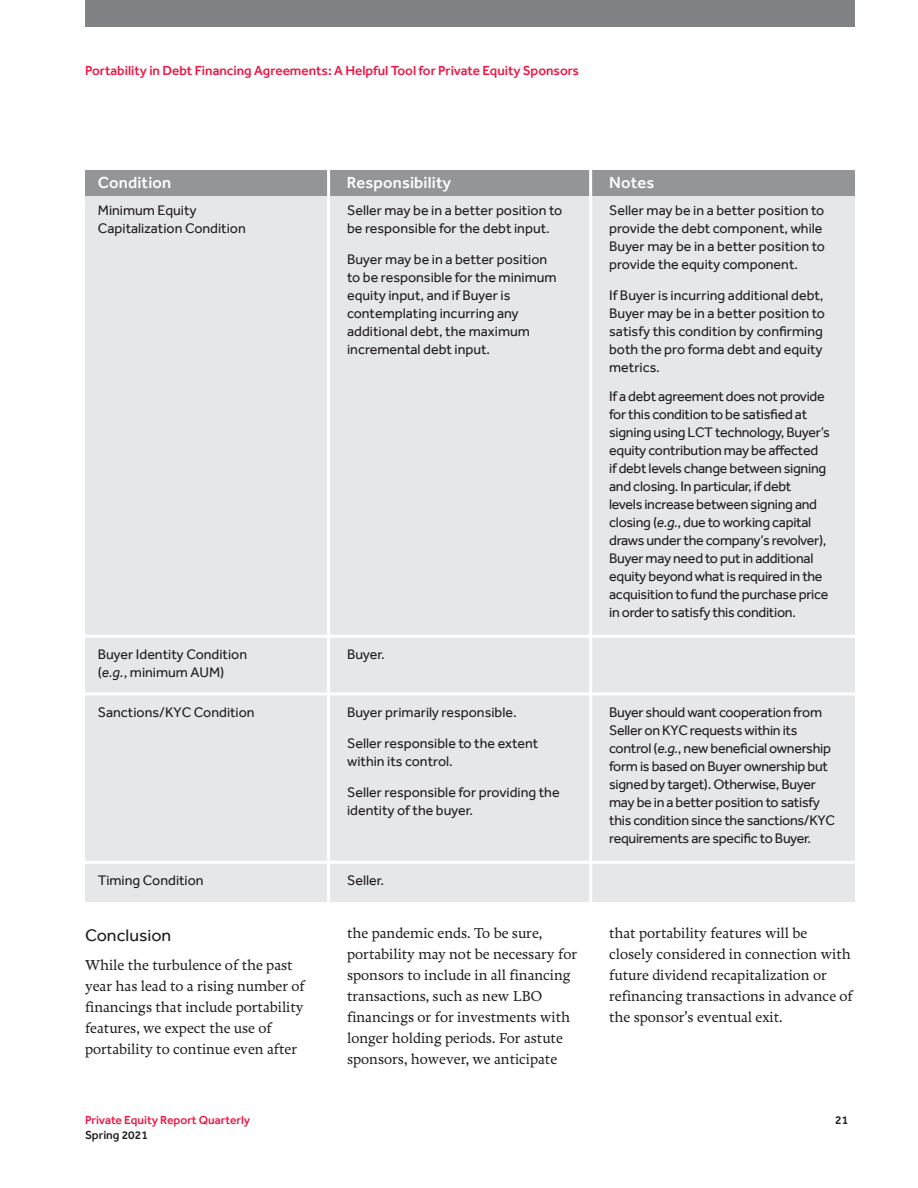
<style>
.page{position:relative;width:918px;height:1188px;background:#fff}
.page>*{position:absolute;margin:0;border:0;box-sizing:border-box;transform-origin:0 0}
._2021_Subheads{font:17.25px "Effra";color:#231f20;scale:1.04 1}
._2021_Text_no_indent{font:500 16.5px "Effra";letter-spacing:.01em;color:#fff}
._2021_Text_No_Indent{font:15px/21px "Freya";color:#231f20}
.AB_2021_Table_Text{font:14.25px/18px "Effra";color:#231f20}
.AB_2021_Table_Text-2{font:14.25px/18px "Effra";letter-spacing:-.02em;color:#231f20}
._2019_Article_Head_c{font:500 13.5px "Effra";color:#ed1845}
.t1{font:500 12px "Effra";color:#ed1845}
.t2{font:500 12px "Effra";color:#231f20}
.s1{font-style:italic}
</style>
<div class="page">
<div style="left:85px;top:0;width:769px;height:27px;background:#808285"></div>
<div style="left:85px;top:187px;width:769px;height:714px;background:#e6e7e9"></div>
<div style="left:85px;top:170px;width:769px;height:26px;background:#939598"></div>
<hr style="left:327px;top:163px;width:3px;height:744px;background:#fff">
<hr style="left:589px;top:163px;width:3px;height:744px;background:#fff">
<hr style="left:78px;top:635px;width:783px;height:3px;background:#fff">
<hr style="left:78px;top:692px;width:783px;height:3px;background:#fff">
<hr style="left:78px;top:861px;width:783px;height:3px;background:#fff">
<p class="_2019_Article_Head_c" style="left:85px;top:62px;width:496px">Portability in Debt Financing Agreements: A Helpful Tool for Private Equity Sponsors</p>
<p class="_2021_Text_no_indent" style="left:98px;top:173px;width:75px">Condition</p>
<p class="_2021_Text_no_indent" style="left:347px;top:173px;width:106px">Responsibility</p>
<p class="_2021_Text_no_indent" style="left:609px;top:173px;width:46px">Notes</p>
<p class="AB_2021_Table_Text" style="left:98px;top:202px;width:150px">Minimum Equity<br>Capitalization Condition</p>
<p class="AB_2021_Table_Text" style="left:347px;top:202px;width:217px">Seller may be in a better position to be responsible for the debt input.</p>
<p class="AB_2021_Table_Text" style="left:347px;top:250px;width:211px">Buyer may be in a better position to be responsible for the minimum equity input, and if Buyer is contemplating incurring any additional debt, the maximum incremental debt input.</p>
<p class="AB_2021_Table_Text" style="left:609px;top:202px;width:217px">Seller may be in a better position to provide the debt component, while Buyer may be in a better position to provide the equity component.</p>
<p class="AB_2021_Table_Text" style="left:609px;top:286px;width:217px">If Buyer is incurring additional debt,<br>Buyer may be in a better position to satisfy this condition by confirming both the pro forma debt and equity metrics.</p>
<p class="AB_2021_Table_Text-2" style="left:609px;top:387px;width:222px">If a debt agreement does not provide for this condition to be satisfied at signing using LCT technology, Buyer’s equity contribution may be affected<br>if debt levels change between signing and closing. In particular, if debt<br>levels increase between signing and closing (<span class="s1">e.g.</span>, due to working capital draws under the company’s revolver), Buyer may need to put in additional equity beyond what is required in the acquisition to fund the purchase price in order to satisfy this condition.</p>
<p class="AB_2021_Table_Text" style="left:98px;top:645px;width:151px">Buyer Identity Condition (<span class="s1">e.g.</span>, minimum AUM)</p>
<p class="AB_2021_Table_Text-2" style="left:347px;top:645px;width:39px">Buyer.</p>
<p class="AB_2021_Table_Text" style="left:98px;top:703px;width:158px">Sanctions/KYC Condition</p>
<p class="AB_2021_Table_Text" style="left:347px;top:703px;width:171px">Buyer primarily responsible.</p>
<p class="AB_2021_Table_Text" style="left:347px;top:734px;width:193px">Seller responsible to the extent within its control.</p>
<p class="AB_2021_Table_Text" style="left:347px;top:783px;width:214px">Seller responsible for providing the identity of the buyer.</p>
<p class="AB_2021_Table_Text-2" style="left:609px;top:703px;width:228px">Buyer should want cooperation from Seller on KYC requests within its control (<span class="s1">e.g.</span>, new beneficial ownership form is based on Buyer ownership but signed by target). Otherwise, Buyer may be in a better position to satisfy this condition since the sanctions/KYC requirements are specific to Buyer.</p>
<p class="AB_2021_Table_Text" style="left:98px;top:871px;width:107px">Timing Condition</p>
<p class="AB_2021_Table_Text-2" style="left:347px;top:871px;width:38px">Seller.</p>
<p class="_2021_Subheads" style="left:85px;top:925px;width:84px">Conclusion</p>
<p class="_2021_Text_No_Indent" style="left:85px;top:955px;width:221px">While the turbulence of the past year has lead to a rising number of financings that include portability features, we expect the use of portability to continue even after</p>
<p class="_2021_Text_No_Indent" style="left:347px;top:923px;width:232px">the pandemic ends. To be sure, portability may not be necessary for sponsors to include in all financing transactions, such as new LBO financings or for investments with longer holding periods. For astute sponsors, however, we anticipate</p>
<p class="_2021_Text_No_Indent" style="left:609px;top:923px;width:245px">that portability features will be closely considered in connection with future dividend recapitalization or refinancing transactions in advance of the sponsor’s eventual exit.</p>
<p class="t1" style="left:85px;top:1112px;width:167px">Private Equity Report Quarterly</p>
<p class="t2" style="left:835px;top:1112px;width:15px">21</p>
<p class="t2" style="left:85px;top:1128px;width:64px">Spring 2021</p>
</div>
